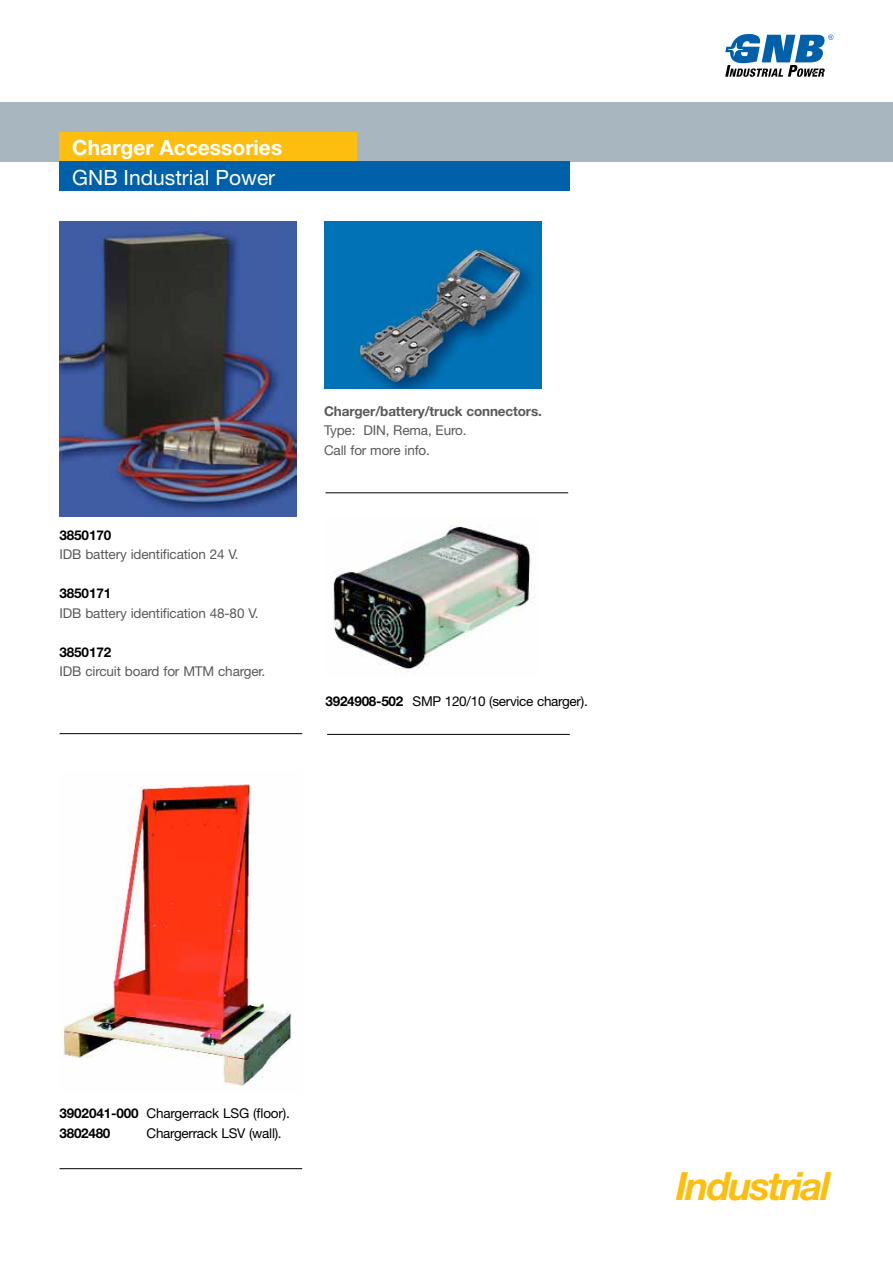
<style>
.page{position:relative;width:893px;height:1263px;background:#fff}
.page>*{position:absolute;margin:0;border:0;box-sizing:border-box;transform-origin:0 0}
.t1{font:italic 700 39px "Helvetica Neue";letter-spacing:-.06em;color:#febe10}
.t2{font:700 21px "Helvetica Neue";color:#fff}
.t3{font:21px "Helvetica Neue";color:#fff}
.t4{font:13.5px/19.5px "Helvetica Neue";letter-spacing:-.01em;color:#58595b}
.t5{font:13.5px/19.5px "Helvetica Neue";letter-spacing:-.02em;color:#000}
.t6{font:700 13.5px "Helvetica Neue";letter-spacing:-.01em;color:#58595b}
.t7{font:700 13.5px "Helvetica Neue";letter-spacing:-.01em;color:#000}
.s1{font-weight:700}
</style>
<div class="page">
<div style="left:0;top:102px;width:893px;height:60px;background:#a8b6bf"></div>
<svg style="left:725px;top:34px;width:108px;height:43px"></svg>
<div style="left:60px;top:132px;width:297px;height:30px;background:#febe10"></div>
<div style="left:60px;top:162px;width:510px;height:29px;background:#0060a9"></div>
<img style="left:60px;top:221px;width:237px;height:295px">
<img style="left:61px;top:784px;width:231px;height:302px">
<img style="left:325px;top:221px;width:217px;height:167px">
<img style="left:333px;top:525px;width:202px;height:150px">
<hr style="left:60px;top:733px;width:242px;height:1px;background:#000">
<hr style="left:60px;top:1168px;width:242px;height:1px;background:#000">
<hr style="left:326px;top:492px;width:242px;height:1px;background:#000">
<hr style="left:327px;top:734px;width:243px;height:1px;background:#000">
<h2 class="t2" style="left:72px;top:134px;width:211px">Charger Accessories</h2>
<h2 class="t3" style="left:72px;top:165px;width:204px">GNB Industrial Power</h2>
<p class="t7" style="left:60px;top:527px;width:53px">3850170</p>
<p class="t4" style="left:60px;top:545px;width:181px">IDB battery identification 24 V.</p>
<p class="t7" style="left:60px;top:585px;width:53px">3850171</p>
<p class="t4" style="left:60px;top:603px;width:200px">IDB battery identification 48-80 V.</p>
<p class="t7" style="left:60px;top:644px;width:53px">3850172</p>
<p class="t4" style="left:60px;top:662px;width:207px">IDB circuit board for MTM charger.</p>
<p class="t6" style="left:324px;top:403px;width:219px">Charger/battery/truck connectors.</p>
<p class="t4" style="left:324px;top:421px;width:144px">Type: DIN, Rema, Euro.<br>Call for more info.</p>
<p class="t5" style="left:326px;top:691px;width:264px"><span class="s1">3924908-502</span> SMP 120/10 (service charger).</p>
<p class="t5" style="left:60px;top:1103px;width:232px"><span class="s1">3902041-000</span> Chargerrack LSG (floor).<br><span class="s1">3802480</span></p>
<p class="t5" style="left:147px;top:1123px;width:137px">Chargerrack LSV (wall).</p>
<h1 class="t1" style="left:676px;top:1162px;width:156px">Industrial</h1>
</div>
